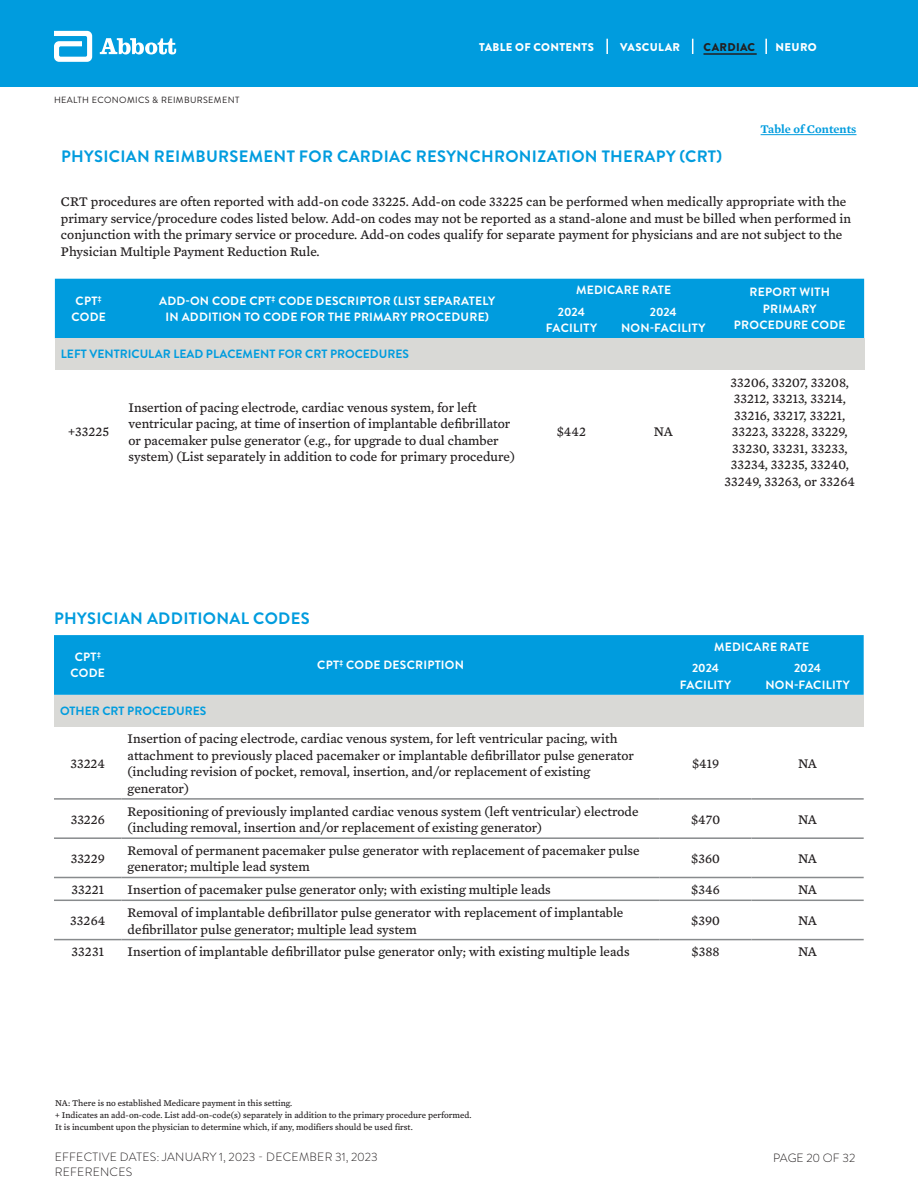
<style>
.page{position:relative;width:918px;height:1188px;background:#fff}
.page>*{position:absolute;margin:0;border:0;box-sizing:border-box;transform-origin:0 0}
.Table_Arial_9pt_Regular_14pt{font:700 16.5px "Brandon Grotesque";letter-spacing:.02em;color:#009cde}
.Table_Arial_9pt_Regular_14pt-2{font:13.5px/16.5px "Mercury Text G4";color:#231f20}
.Table_Arial_9pt_Regular_14pt-3{font:700 12px/16.5px "Brandon Grotesque";letter-spacing:.02em;color:#fff;text-align:center}
.Table_Arial_9pt_Regular_14pt-4{font:700 12px "Brandon Grotesque";color:#009cde}
.t1{font:300 12px/14.4px "Brandon Grotesque";letter-spacing:.02em;color:#231f20}
.Table_Arial_9pt_Regular_14pt-5{font:600 12px "Mercury Text G4";color:#009cde}
.t2{font:300 12px "Brandon Grotesque";color:#231f20}
.t3{font:900 11.25px "Brandon Grotesque";letter-spacing:.03em;color:#fff}
.t4{font:900 11.25px "Brandon Grotesque";letter-spacing:.03em;color:#231f20}
.Table_Arial_9pt_Regular_14pt-6{font:9px "Mercury Text G4";color:#231f20}
.t5{font:9px "Brandon Grotesque";letter-spacing:.04em;color:#231f20}
</style>
<div class="page">
<div style="left:1px;top:0;width:917px;height:86px;background:#009cde"></div>
<svg style="left:606px;top:39px;width:2px;height:15px"></svg>
<svg style="left:692px;top:39px;width:1px;height:15px"></svg>
<svg style="left:765px;top:39px;width:2px;height:15px"></svg>
<hr style="left:704px;top:53px;width:53px;height:2px;background:#231f20">
<svg style="left:54px;top:31px;width:38px;height:31px"></svg>
<svg style="left:100px;top:38px;width:76px;height:16px"></svg>
<div style="left:55px;top:279px;width:809px;height:59px;background:#009cde"></div>
<div style="left:55px;top:338px;width:809px;height:32px;background:#d9d9d6"></div>
<div style="left:54px;top:635px;width:810px;height:60px;background:#009cde"></div>
<div style="left:54px;top:695px;width:810px;height:32px;background:#d9d9d6"></div>
<hr style="left:54px;top:798px;width:68px;height:2px;background:#888b8d">
<hr style="left:122px;top:798px;width:538px;height:2px;background:#888b8d">
<hr style="left:660px;top:798px;width:91px;height:2px;background:#888b8d">
<hr style="left:752px;top:798px;width:112px;height:2px;background:#888b8d">
<hr style="left:54px;top:837px;width:68px;height:2px;background:#888b8d">
<hr style="left:122px;top:837px;width:538px;height:2px;background:#888b8d">
<hr style="left:660px;top:837px;width:91px;height:2px;background:#888b8d">
<hr style="left:752px;top:837px;width:112px;height:2px;background:#888b8d">
<hr style="left:54px;top:877px;width:68px;height:1px;background:#888b8d">
<hr style="left:122px;top:877px;width:538px;height:1px;background:#888b8d">
<hr style="left:660px;top:877px;width:91px;height:1px;background:#888b8d">
<hr style="left:752px;top:877px;width:112px;height:1px;background:#888b8d">
<hr style="left:54px;top:900px;width:68px;height:1px;background:#888b8d">
<hr style="left:122px;top:900px;width:538px;height:1px;background:#888b8d">
<hr style="left:660px;top:900px;width:91px;height:1px;background:#888b8d">
<hr style="left:752px;top:900px;width:112px;height:1px;background:#888b8d">
<hr style="left:54px;top:939px;width:68px;height:1px;background:#888b8d">
<hr style="left:122px;top:939px;width:538px;height:1px;background:#888b8d">
<hr style="left:660px;top:939px;width:91px;height:1px;background:#888b8d">
<hr style="left:752px;top:939px;width:112px;height:1px;background:#888b8d">
<hr style="left:761px;top:134px;width:95px;height:1px;background:#009cde">
<p class="t5" style="left:54px;top:93px;width:187px">HEALTH ECONOMICS &amp; REIMBURSEMENT</p>
<p class="t3" style="left:479px;top:39px;width:116px">TABLE OF CONTENTS</p>
<p class="t3" style="left:620px;top:39px;width:61px">VASCULAR</p>
<p class="t4" style="left:704px;top:39px;width:53px">CARDIAC</p>
<p class="t3" style="left:776px;top:39px;width:43px">NEURO</p>
<p class="Table_Arial_9pt_Regular_14pt-5" style="left:761px;top:121px;width:97px">Table of Contents</p>
<p class="Table_Arial_9pt_Regular_14pt" style="left:61px;top:145px;width:663px">PHYSICIAN REIMBURSEMENT FOR CARDIAC RESYNCHRONIZATION THERAPY (CRT)</p>
<p class="Table_Arial_9pt_Regular_14pt-2" style="left:61px;top:193px;width:792px">CRT procedures are often reported with add-on code 33225. Add-on code 33225 can be performed when medically appropriate with the primary service/procedure codes listed below. Add-on codes may not be reported as a stand-alone and must be billed when performed in conjunction with the primary service or procedure. Add-on codes qualify for separate payment for physicians and are not subject to the Physician Multiple Payment Reduction Rule.</p>
<p class="Table_Arial_9pt_Regular_14pt-3" style="left:71px;top:292px;width:36px">CPT<sup>‡<br></sup>CODE</p>
<p class="Table_Arial_9pt_Regular_14pt-3" style="left:159px;top:292px;width:337px">ADD-ON CODE CPT<sup>‡</sup> CODE DESCRIPTOR (LIST SEPARATELY</p>
<p class="Table_Arial_9pt_Regular_14pt-3" style="left:576px;top:282px;width:97px">MEDICARE RATE</p>
<p class="Table_Arial_9pt_Regular_14pt-3" style="left:750px;top:284px;width:82px">REPORT WITH</p>
<p class="Table_Arial_9pt_Regular_14pt-3" style="left:763px;top:301px;width:55px">PRIMARY</p>
<p class="Table_Arial_9pt_Regular_14pt-3" style="left:734px;top:317px;width:113px">PROCEDURE CODE</p>
<p class="Table_Arial_9pt_Regular_14pt-3" style="left:558px;top:304px;width:29px">2024</p>
<p class="Table_Arial_9pt_Regular_14pt-3" style="left:546px;top:320px;width:53px">FACILITY</p>
<p class="Table_Arial_9pt_Regular_14pt-3" style="left:650px;top:304px;width:29px">2024</p>
<p class="Table_Arial_9pt_Regular_14pt-3" style="left:621px;top:320px;width:86px">NON-FACILITY</p>
<p class="Table_Arial_9pt_Regular_14pt-3" style="left:166px;top:309px;width:325px">IN ADDITION TO CODE FOR THE PRIMARY PROCEDURE)</p>
<p class="Table_Arial_9pt_Regular_14pt-4" style="left:61px;top:346px;width:350px">LEFT VENTRICULAR LEAD PLACEMENT FOR CRT PROCEDURES</p>
<p class="Table_Arial_9pt_Regular_14pt-2" style="left:68px;top:423px;width:42px">+33225</p>
<p class="Table_Arial_9pt_Regular_14pt-2" style="left:129px;top:398px;width:388px">Insertion of pacing electrode, cardiac venous system, for left ventricular pacing, at time of insertion of implantable defibrillator or pacemaker pulse generator (e.g., for upgrade to dual chamber system) (List separately in addition to code for primary procedure)</p>
<p class="Table_Arial_9pt_Regular_14pt-2" style="left:557px;top:423px;width:31px">$442</p>
<p class="Table_Arial_9pt_Regular_14pt-2" style="left:654px;top:423px;width:20px">NA</p>
<p class="Table_Arial_9pt_Regular_14pt-2" style="left:725px;top:374px;width:132px;text-align:center">33206, 33207, 33208,<br>33212, 33213, 33214,<br>33216, 33217, 33221,<br>33223, 33228, 33229,<br>33230, 33231, 33233,<br>33234, 33235, 33240,<br>33249, 33263, or 33264</p>
<p class="Table_Arial_9pt_Regular_14pt" style="left:54px;top:607px;width:257px">PHYSICIAN ADDITIONAL CODES</p>
<p class="Table_Arial_9pt_Regular_14pt-3" style="left:71px;top:649px;width:36px">CPT<sup>‡<br></sup>CODE</p>
<p class="Table_Arial_9pt_Regular_14pt-3" style="left:317px;top:657px;width:148px">CPT<sup>‡</sup> CODE DESCRIPTION</p>
<p class="Table_Arial_9pt_Regular_14pt-4" style="left:60px;top:702px;width:148px">OTHER CRT PROCEDURES</p>
<p class="Table_Arial_9pt_Regular_14pt-2" style="left:70px;top:755px;width:36px">33224</p>
<p class="Table_Arial_9pt_Regular_14pt-2" style="left:128px;top:730px;width:508px">Insertion of pacing electrode, cardiac venous system, for left ventricular pacing, with attachment to previously placed pacemaker or implantable defibrillator pulse generator (including revision of pocket, removal, insertion, and/or replacement of existing generator)</p>
<p class="Table_Arial_9pt_Regular_14pt-3" style="left:714px;top:638px;width:97px">MEDICARE RATE</p>
<p class="Table_Arial_9pt_Regular_14pt-3" style="left:692px;top:660px;width:29px">2024</p>
<p class="Table_Arial_9pt_Regular_14pt-3" style="left:680px;top:677px;width:53px">FACILITY</p>
<p class="Table_Arial_9pt_Regular_14pt-3" style="left:794px;top:660px;width:29px">2024</p>
<p class="Table_Arial_9pt_Regular_14pt-3" style="left:765px;top:677px;width:86px">NON-FACILITY</p>
<p class="Table_Arial_9pt_Regular_14pt-2" style="left:692px;top:755px;width:29px">$419</p>
<p class="Table_Arial_9pt_Regular_14pt-2" style="left:798px;top:755px;width:20px">NA</p>
<p class="Table_Arial_9pt_Regular_14pt-2" style="left:71px;top:810px;width:36px">33226</p>
<p class="Table_Arial_9pt_Regular_14pt-2" style="left:128px;top:802px;width:512px">Repositioning of previously implanted cardiac venous system (left ventricular) electrode (including removal, insertion and/or replacement of existing generator)</p>
<p class="Table_Arial_9pt_Regular_14pt-2" style="left:691px;top:810px;width:30px">$470</p>
<p class="Table_Arial_9pt_Regular_14pt-2" style="left:798px;top:810px;width:20px">NA</p>
<p class="Table_Arial_9pt_Regular_14pt-2" style="left:71px;top:850px;width:36px">33229</p>
<p class="Table_Arial_9pt_Regular_14pt-2" style="left:128px;top:842px;width:513px">Removal of permanent pacemaker pulse generator with replacement of pacemaker pulse generator; multiple lead system</p>
<p class="Table_Arial_9pt_Regular_14pt-2" style="left:691px;top:850px;width:30px">$360</p>
<p class="Table_Arial_9pt_Regular_14pt-2" style="left:798px;top:850px;width:20px">NA</p>
<p class="Table_Arial_9pt_Regular_14pt-2" style="left:72px;top:881px;width:34px">33221</p>
<p class="Table_Arial_9pt_Regular_14pt-2" style="left:128px;top:881px;width:425px">Insertion of pacemaker pulse generator only; with existing multiple leads</p>
<p class="Table_Arial_9pt_Regular_14pt-2" style="left:691px;top:881px;width:30px">$346</p>
<p class="Table_Arial_9pt_Regular_14pt-2" style="left:798px;top:881px;width:20px">NA</p>
<p class="Table_Arial_9pt_Regular_14pt-2" style="left:70px;top:912px;width:37px">33264</p>
<p class="Table_Arial_9pt_Regular_14pt-2" style="left:128px;top:904px;width:497px">Removal of implantable defibrillator pulse generator with replacement of implantable defibrillator pulse generator; multiple lead system</p>
<p class="Table_Arial_9pt_Regular_14pt-2" style="left:691px;top:912px;width:30px">$390</p>
<p class="Table_Arial_9pt_Regular_14pt-2" style="left:798px;top:912px;width:20px">NA</p>
<p class="Table_Arial_9pt_Regular_14pt-2" style="left:72px;top:943px;width:34px">33231</p>
<p class="Table_Arial_9pt_Regular_14pt-2" style="left:128px;top:943px;width:503px">Insertion of implantable defibrillator pulse generator only; with existing multiple leads</p>
<p class="Table_Arial_9pt_Regular_14pt-2" style="left:691px;top:943px;width:30px">$388</p>
<p class="Table_Arial_9pt_Regular_14pt-2" style="left:798px;top:943px;width:20px">NA</p>
<p class="Table_Arial_9pt_Regular_14pt-6" style="left:55px;top:1096px;width:239px">NA: There is no established Medicare payment in this setting.</p>
<p class="Table_Arial_9pt_Regular_14pt-6" style="left:55px;top:1108px;width:418px">+ Indicates an add-on-code. List add-on-code(s) separately in addition to the primary procedure performed.</p>
<p class="Table_Arial_9pt_Regular_14pt-6" style="left:55px;top:1120px;width:359px">It is incumbent upon the physician to determine which, if any, modifiers should be used first.</p>
<p class="t1" style="left:55px;top:1150px;width:325px">EFFECTIVE DATES: JANUARY 1, 2023 - DECEMBER 31, 2023<br>REFERENCES</p>
<p class="t2" style="left:773px;top:1150px;width:84px">PAGE 20 OF 32</p>
</div>
